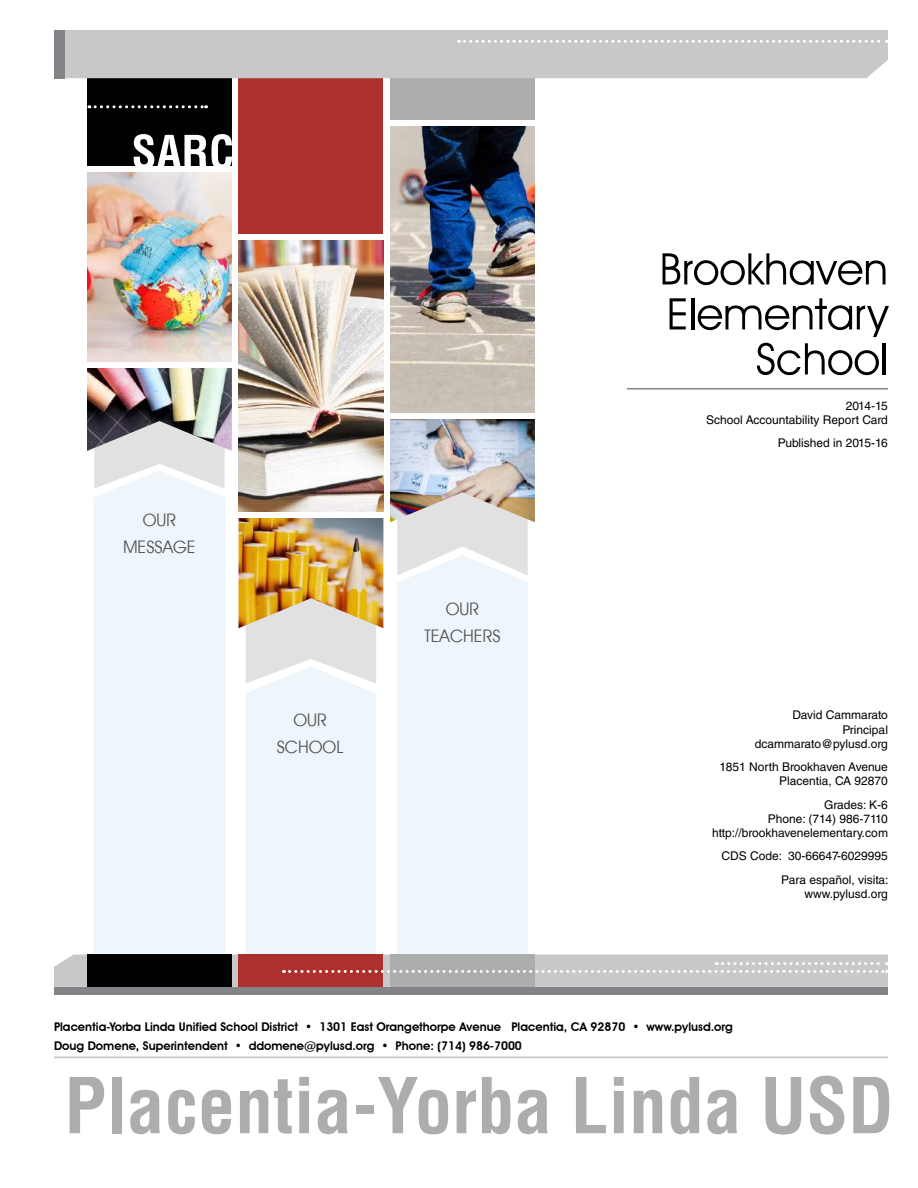
<style>
.page{position:relative;width:918px;height:1188px;background:#fff}
.page>*{position:absolute;margin:0;border:0;box-sizing:border-box;transform-origin:0 0}
.t1{font:700 condensed 75px "Helvetica LT Std";color:#acadad}
.t2{font:52.5px/45px "Avant Garde T.";color:#010101;text-align:right}
.t3{font:21px/27px "Avant Garde T.";color:#545454;text-align:center}
.t4{font:12px/14.2px "Helvetica LT Std";color:#010101;text-align:right}
.t5{font:600 12px "Avant Garde IT Cby BT";color:#010101}
</style>
<div class="page">
<div style="left:397px;top:576px;width:131px;height:91px;background:#eef6fc"></div>
<div style="left:93px;top:489px;width:132px;height:178px;background:#eef6fc"></div>
<svg style="left:397px;top:522px;width:131px;height:54px;background:#e6e8e8"></svg>
<div style="left:390px;top:77px;width:145px;height:59px;background:#acadad"></div>
<img style="left:390px;top:419px;width:145px;height:103px">
<img style="left:390px;top:126px;width:145px;height:287px">
<div style="left:390px;top:120px;width:145px;height:6px;background:#fff"></div>
<div style="left:246px;top:628px;width:130px;height:39px;background:#e1e1e1"></div>
<img style="left:239px;top:518px;width:144px;height:110px">
<div style="left:239px;top:77px;width:144px;height:158px;background:#ac302c"></div>
<img style="left:239px;top:240px;width:144px;height:272px">
<svg style="left:94px;top:451px;width:131px;height:38px;fill:#e1e1e1"></svg>
<div style="left:87px;top:77px;width:145px;height:93px;background:#010101"></div>
<img style="left:87px;top:368px;width:145px;height:83px">
<img style="left:87px;top:172px;width:145px;height:190px">
<svg style="left:89px;top:105px;width:118px;height:3px"></svg>
<div style="left:87px;top:166px;width:146px;height:6px;background:#fff"></div>
<div style="left:54px;top:30px;width:11px;height:48px;background:#828487"></div>
<div style="left:65px;top:30px;width:823px;height:48px;background:#c8c8c8"></div>
<svg style="left:54px;top:667px;width:834px;height:320px"></svg>
<div style="left:54px;top:987px;width:834px;height:7px;background:#828487"></div>
<svg style="left:134px;top:134px;width:98px;height:32px"></svg>
<hr style="left:54px;top:1056px;width:834px;height:2px;background:#c8c8c8">
<hr style="left:627px;top:388px;width:261px;height:2px;background:#828487">
<h3 class="t3" style="left:123px;top:506px;width:74px">OUR<br>MESSAGE</h3>
<h3 class="t3" style="left:277px;top:706px;width:68px">OUR<br>SCHOOL</h3>
<h3 class="t3" style="left:424px;top:595px;width:78px">OUR<br>TEACHERS</h3>
<h2 class="t2" style="left:660px;top:246px;width:230px">Brookhaven<br>Elementary<br>School</h2>
<p class="t4" style="left:706px;top:398px;width:183px">2014-15<br>School Accountability Report Card</p>
<p class="t4" style="left:778px;top:436px;width:112px">Published in 2015-16</p>
<p class="t4" style="left:755px;top:708px;width:135px">David Cammarato<br>Principal dcammarato@pylusd.org</p>
<p class="t4" style="left:720px;top:760px;width:170px">1851 North Brookhaven Avenue<br>Placentia, CA 92870</p>
<p class="t4" style="left:712px;top:797px;width:177px">Grades: K-6<br>Phone: (714) 986-7110 http://brookhavenelementary.com</p>
<p class="t4" style="left:722px;top:844px;width:168px;line-height:23.2px">CDS Code: 30-66647-6029995<br>Para español, visita:</p>
<p class="t4" style="left:805px;top:886px;width:85px">www.pylusd.org</p>
<p class="t5" style="left:54px;top:1020px;width:680px">Placentia-Yorba Linda Unified School District • 1301 East Orangethorpe Avenue Placentia, CA 92870 • www.pylusd.org</p>
<p class="t5" style="left:54px;top:1039px;width:469px">Doug Domene, Superintendent • ddomene@pylusd.org • Phone: (714) 986-7000</p>
<h1 class="t1" style="left:65px;top:1059px;width:831px">Placentia-Yorba Linda USD</h1>
</div>
